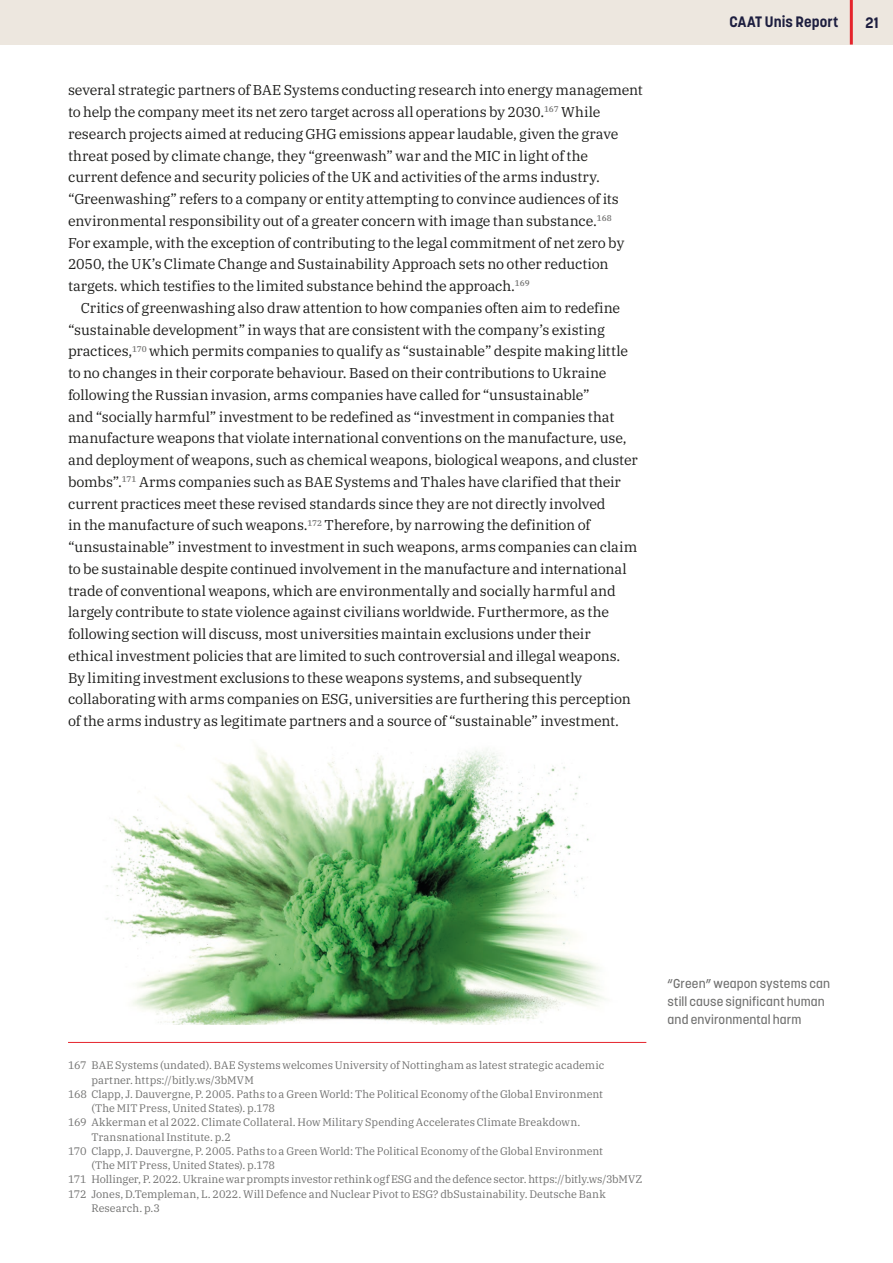
<style>
.page{position:relative;width:893px;height:1263px;background:#fff}
.page>*{position:absolute;margin:0;border:0;box-sizing:border-box;transform-origin:0 0}
.t1{font:700 15px "Korolev";letter-spacing:.01em;color:#1d1e3f}
.Text{font:14.25px/21.8px "IBM Plex Serif";letter-spacing:-.005em;color:#1d1d1b}
.t2{font:500 12.75px/18px "Korolev";letter-spacing:.01em;color:#70706f}
.Footnote{font:10.8px/14.2px "IBM Plex Serif";color:#70706f}
</style>
<div class="page">
<div style="left:0;top:0;width:893px;height:45px;background:#ede7df"></div>
<hr style="left:850px;top:0;width:3px;height:45px;background:#e5242c">
<img style="left:106px;top:745px;width:500px;height:280px">
<hr style="left:68px;top:1042px;width:578px;height:1px;background:#e5242c">
<p class="Text" style="left:68px;top:78px;width:576px">several strategic partners of BAE Systems conducting research into energy management to help the company meet its net zero target across all operations by 2030.<sup>167</sup> While research projects aimed at reducing GHG emissions appear laudable, given the grave threat posed by climate change, they “greenwash” war and the MIC in light of the<br>current defence and security policies of the UK and activities of the arms industry. “Greenwashing” refers to a company or entity attempting to convince audiences of its environmental responsibility out of a greater concern with image than substance.<sup>168<br></sup>For example, with the exception of contributing to the legal commitment of net zero by 2050, the UK’s Climate Change and Sustainability Approach sets no other reduction targets. which testifies to the limited substance behind the approach.<sup>169</sup></p>
<p class="Text" style="left:68px;top:296px;width:571px;text-indent:13px">Critics of greenwashing also draw attention to how companies often aim to redefine “sustainable development” in ways that are consistent with the company’s existing practices,<sup>170</sup> which permits companies to qualify as “sustainable” despite making little to no changes in their corporate behaviour. Based on their contributions to Ukraine following the Russian invasion, arms companies have called for “unsustainable”<br>and “socially harmful” investment to be redefined as “investment in companies that manufacture weapons that violate international conventions on the manufacture, use, and deployment of weapons, such as chemical weapons, biological weapons, and cluster bombs”.<sup>171</sup> Arms companies such as BAE Systems and Thales have clarified that their current practices meet these revised standards since they are not directly involved<br>in the manufacture of such weapons.<sup>172</sup> Therefore, by narrowing the definition of “unsustainable” investment to investment in such weapons, arms companies can claim to be sustainable despite continued involvement in the manufacture and international trade of conventional weapons, which are environmentally and socially harmful and largely contribute to state violence against civilians worldwide. Furthermore, as the following section will discuss, most universities maintain exclusions under their ethical investment policies that are limited to such controversial and illegal weapons.<br>By limiting investment exclusions to these weapons systems, and subsequently collaborating with arms companies on ESG, universities are furthering this perception of the arms industry as legitimate partners and a source of “sustainable” investment.</p>
<p class="t1" style="left:729px;top:13px;width:111px">CAAT Unis Report</p>
<p class="t1" style="left:865px;top:13px;width:15px">21</p>
<p class="Footnote" style="left:91px;top:1057px;width:514px;text-indent:-23px">167 BAE Systems (undated). BAE Systems welcomes University of Nottingham as latest strategic academic partner. https://bitly.ws/3bMVM</p>
<p class="Footnote" style="left:91px;top:1086px;width:513px;text-indent:-23px">168 Clapp, J. Dauvergne, P. 2005. Paths to a Green World: The Political Economy of the Global Environment (The MIT Press, United States). p.178</p>
<p class="Footnote" style="left:91px;top:1114px;width:490px;text-indent:-23px">169 Akkerman et al 2022. Climate Collateral. How Military Spending Accelerates Climate Breakdown.<br>Transnational Institute. p.2</p>
<p class="Footnote" style="left:91px;top:1143px;width:513px;text-indent:-23px">170 Clapp, J. Dauvergne, P. 2005. Paths to a Green World: The Political Economy of the Global Environment (The MIT Press, United States). p.178</p>
<p class="Footnote" style="left:68px;top:1171px;width:576px">171 Hollinger, P. 2022. Ukraine war prompts investor rethink ogf ESG and the defence sector. https://bitly.ws/3bMVZ</p>
<p class="Footnote" style="left:91px;top:1186px;width:516px;text-indent:-23px">172 Jones, D.Templeman, L. 2022. Will Defence and Nuclear Pivot to ESG? dbSustainability. Deutsche Bank<br>Research. p.3</p>
<p class="t2" style="left:668px;top:975px;width:164px">“Green” weapon systems can still cause significant human and environmental harm</p>
</div>
